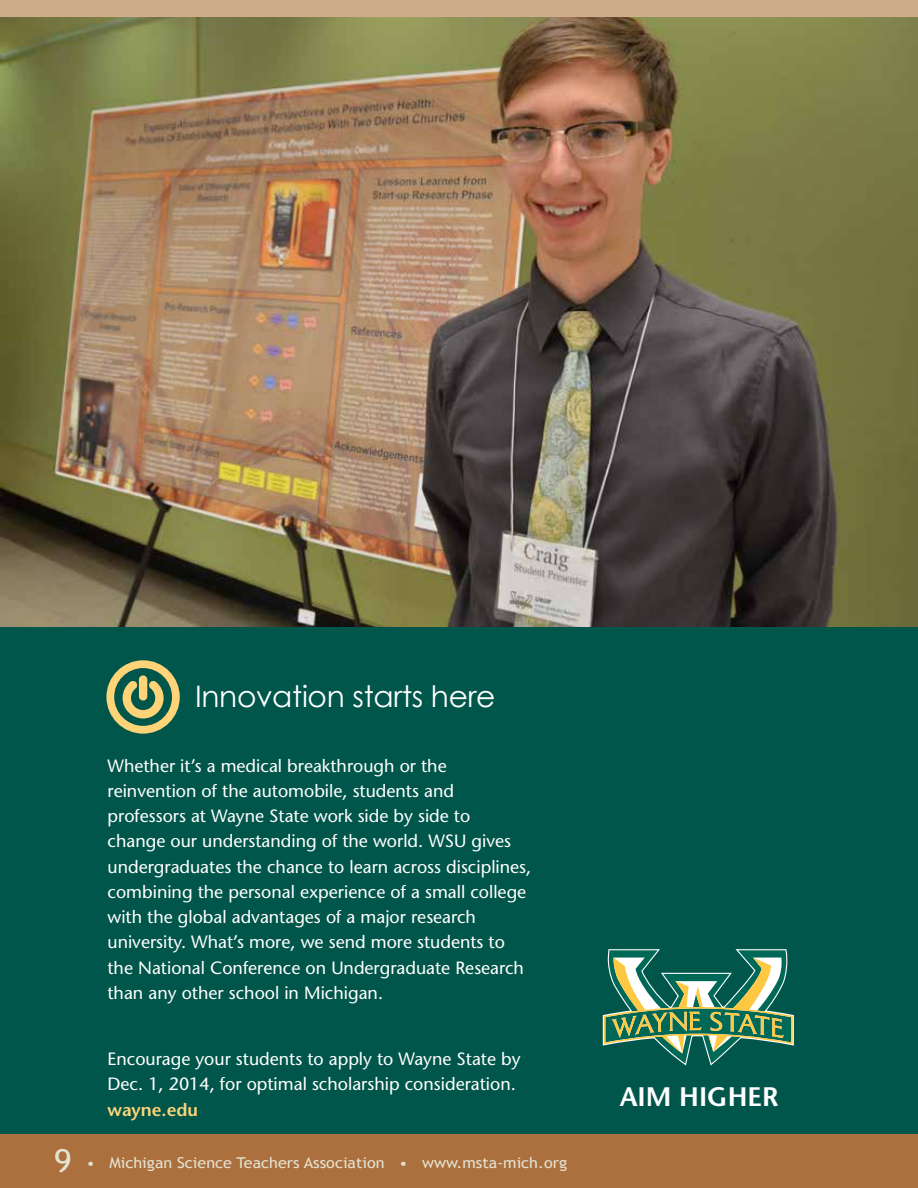
<style>
.page{position:relative;width:918px;height:1188px;background:#fff}
.page>*{position:absolute;margin:0;border:0;box-sizing:border-box;transform-origin:0 0}
.t1{font:29.7px "Century Gothic";letter-spacing:-.01em;color:#fff}
.t2{font:600 26.7px "Stone Sans";color:#fff}
.t3{font:17.85px/25.2px "Stone Sans";color:#fff}
.t4{font:600 17.85px "Stone Sans";color:#ffd478}
.t5{font:15px "Trebuchet MS";color:#e4e2d2;scale:1.08 1}
.s1{font-size:31.5px}
</style>
<div class="page">
<div style="left:0;top:1134px;width:918px;height:54px;background:#ab703d"></div>
<div style="left:0;top:0;width:918px;height:18px;background:#cfac8c"></div>
<div style="left:0;top:624px;width:918px;height:510px;background:#00564a"></div>
<img style="left:1px;top:18px;width:917px;height:609px">
<svg style="left:602px;top:949px;width:192px;height:117px"></svg>
<svg style="left:106px;top:660px;width:74px;height:74px"></svg>
<h1 class="t1" style="left:195px;top:678px;width:302px">Innovation starts here</h1>
<p class="t3" style="left:108px;top:753px;width:425px">Whether it’s a medical breakthrough or the reinvention of the automobile, students and professors at Wayne State work side by side to change our understanding of the world. WSU gives undergraduates the chance to learn across disciplines, combining the personal experience of a small college with the global advantages of a major research university. What’s more, we send more students to the National Conference on Undergraduate Research than any other school in Michigan.</p>
<p class="t3" style="left:108px;top:1046px;width:415px">Encourage your students to apply to Wayne State by<br>Dec. 1, 2014, for optimal scholarship consideration.</p>
<p class="t4" style="left:108px;top:1098px;width:92px">wayne.edu</p>
<p class="t5" style="left:54px;top:1154px;width:477px"><span class="s1">9</span> • Michigan Science Teachers Association • www.msta-mich.org</p>
<h2 class="t2" style="left:620px;top:1080px;width:160px">AIM HIGHER</h2>
</div>
